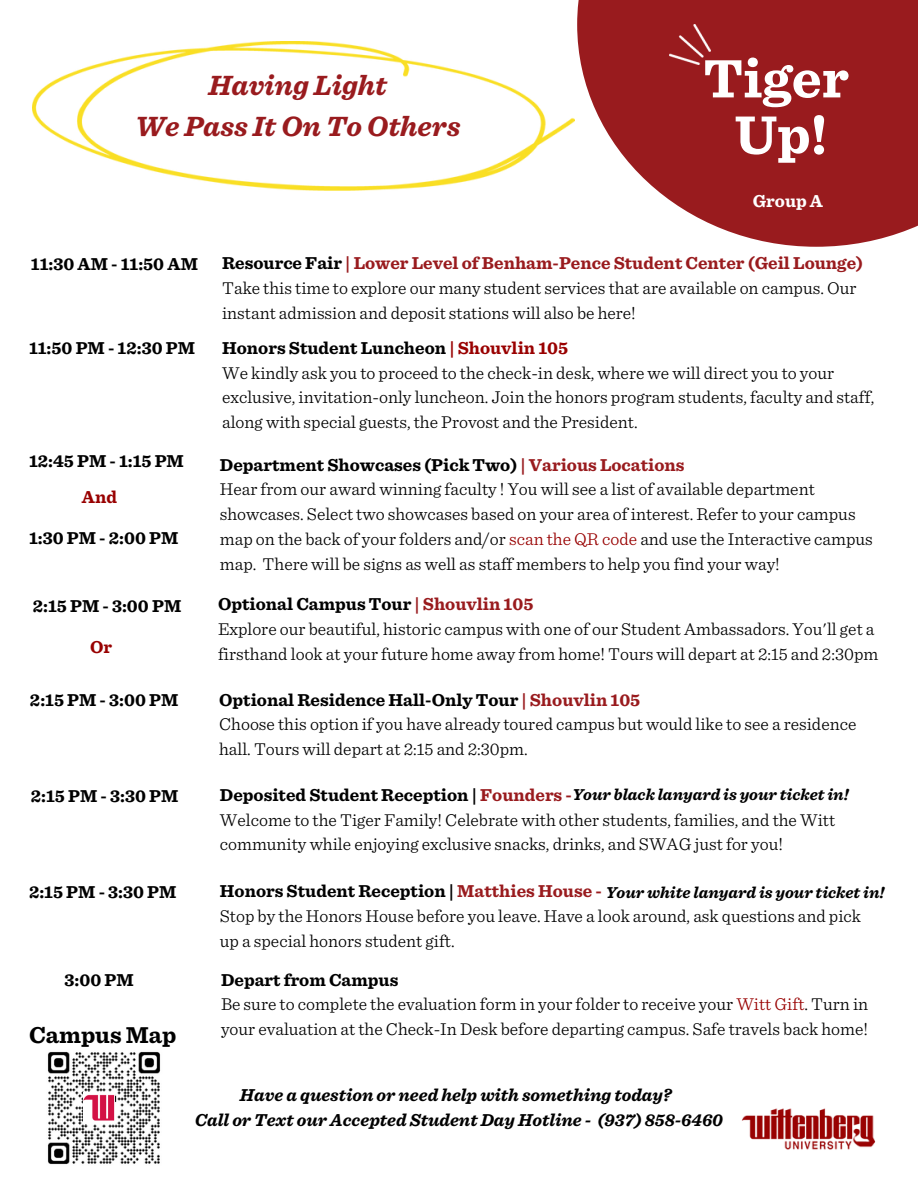
<style>
.page{position:relative;width:918px;height:1188px;background:#fff}
.page>*{position:absolute;margin:0;border:0;box-sizing:border-box;transform-origin:0 0}
.t1{font:700 56.4px/56.2px "Sentinel Pro";color:#fff;text-align:center}
.t2{font:italic 700 29.1px/40.5px "Sentinel Pro";color:#991b1e;text-align:center}
.t3{font:700 24px "Sentinel Pro";color:#000}
.t4{font:300 18px/24.8px "Sentinel Pro";color:#000}
.t5{font:700 18px "Sentinel Pro";color:#000}
.t6{font:italic 700 18px/24.8px "Sentinel Pro";color:#000;text-align:center}
.t7{font:700 18px "Sentinel Pro";color:#991b1e}
.t8{font:700 18px "Sentinel Pro";color:#fff}
.t9{font:700 18px "Sentinel Pro";color:#980000}
.t10{font:italic 700 16.5px "Sentinel Pro";color:#000}
.s1{color:#000}
.s2{color:#900}
.s3{color:#991b1e}
.s4{color:#980000}
.s5{font-style:normal;font-size:18px}
.s6{font-style:normal;font-size:18px;color:#991b1e}
</style>
<div class="page">
<img style="left:741px;top:1108px;width:135px;height:42px">
<div style="left:577px;top:0;width:341px;height:247px;background:#991b1e"></div>
<img style="left:669px;top:24px;width:42px;height:41px">
<img style="left:33px;top:42px;width:541px;height:148px">
<img style="left:47px;top:1051px;width:114px;height:114px">
<img style="left:83px;top:1092px;width:32px;height:32px">
<p class="t2" style="left:135px;top:64px;width:327px">Having Light<br>We Pass It On To Others</p>
<h5 class="t1" style="left:704px;top:48px;width:147px">Tiger<br>Up!</h5>
<h4 class="t8" style="left:753px;top:189px;width:72px">Group A</h4>
<p class="t5" style="left:31px;top:252px;width:169px">11:30 AM - 11:50 AM</p>
<h4 class="t5" style="left:29px;top:337px;width:168px">11:50 PM - 12:30 PM</h4>
<p class="t5" style="left:29px;top:450px;width:156px">12:45 PM - 1:15 PM</p>
<p class="t9" style="left:82px;top:486px;width:37px">And</p>
<p class="t5" style="left:29px;top:527px;width:151px">1:30 PM - 2:00 PM</p>
<h2 class="t7" style="left:222px;top:252px;width:643px"><span class="s1">Resource Fair</span> | Lower Level of Benham-Pence Student Center (Geil Lounge)</h2>
<p class="t4" style="left:222px;top:275px;width:636px">Take this time to explore our many student services that are available on campus. Our instant admission and deposit stations will also be here!</p>
<h5 class="t5" style="left:222px;top:337px;width:348px">Honors Student Luncheon <span class="s2">| Shouvlin 105</span></h5>
<h4 class="t4" style="left:222px;top:359px;width:614px">We kindly ask you to proceed to the check-in desk, where we will direct you to your</h4>
<p class="t4" style="left:222px;top:384px;width:654px">exclusive, invitation-only luncheon. Join the honors program students, faculty and staff, along with special guests, the Provost and the President.</p>
<p class="t5" style="left:220px;top:453px;width:466px">Department Showcases (Pick Two) <span class="s3">| Various Locations</span></p>
<p class="t4" style="left:220px;top:476px;width:654px">Hear from our award winning faculty ! You will see a list of available department showcases. Select two showcases based on your area of interest. Refer to your campus map on the back of your folders and/or <span class="s4">scan the QR code</span> and use the Interactive campus map. There will be signs as well as staff members to help you find your way!</p>
<h1 class="t5" style="left:33px;top:595px;width:150px">2:15 PM - 3:00 PM</h1>
<h5 class="t5" style="left:218px;top:593px;width:317px">Optional Campus Tour <span class="s3">| Shouvlin 105</span></h5>
<h4 class="t4" style="left:218px;top:616px;width:662px">Explore our beautiful, historic campus with one of our Student Ambassadors. You'll get a firsthand look at your future home away from home! Tours will depart at 2:15 and 2:30pm</h4>
<p class="t9" style="left:90px;top:636px;width:24px">Or</p>
<h3 class="t5" style="left:30px;top:689px;width:150px">2:15 PM - 3:00 PM</h3>
<p class="t5" style="left:219px;top:688px;width:423px">Optional Residence Hall-Only Tour <span class="s3">| Shouvlin 105</span></p>
<h4 class="t4" style="left:219px;top:711px;width:639px">Choose this option if you have already toured campus but would like to see a residence hall. Tours will depart at 2:15 and 2:30pm.</h4>
<h4 class="t5" style="left:31px;top:785px;width:149px">2:15 PM - 3:30 PM</h4>
<p class="t10" style="left:220px;top:784px;width:630px"><span class="s5">Deposited Student Reception |</span> <span class="s6">Founders -</span>Your black lanyard is your ticket in!</p>
<p class="t4" style="left:220px;top:807px;width:617px">Welcome to the Tiger Family! Celebrate with other students, families, and the Witt community while enjoying exclusive snacks, drinks, and SWAG just for you!</p>
<h4 class="t5" style="left:29px;top:881px;width:149px">2:15 PM - 3:30 PM</h4>
<p class="t10" style="left:220px;top:882px;width:666px"><span class="s5">Honors Student Reception |</span> <span class="s6">Matthies House -</span> Your white lanyard is your ticket in!</p>
<p class="t4" style="left:220px;top:903px;width:643px">Stop by the Honors House before you leave. Have a look around, ask questions and pick up a special honors student gift.</p>
<p class="t5" style="left:65px;top:968px;width:71px">3:00 PM</p>
<p class="t5" style="left:221px;top:968px;width:179px">Depart from Campus</p>
<h4 class="t4" style="left:221px;top:991px;width:649px">Be sure to complete the evaluation form in your folder to receive your <span class="s4">Witt Gift</span>. Turn in your evaluation at the Check-In Desk before departing campus. Safe travels back home!</h4>
<h5 class="t3" style="left:29px;top:1020px;width:149px">Campus Map</h5>
<p class="t6" style="left:195px;top:1082px;width:530px">Have a question or need help with something today?<br>Call or Text our Accepted Student Day Hotline - (937) 858-6460</p>
</div>
